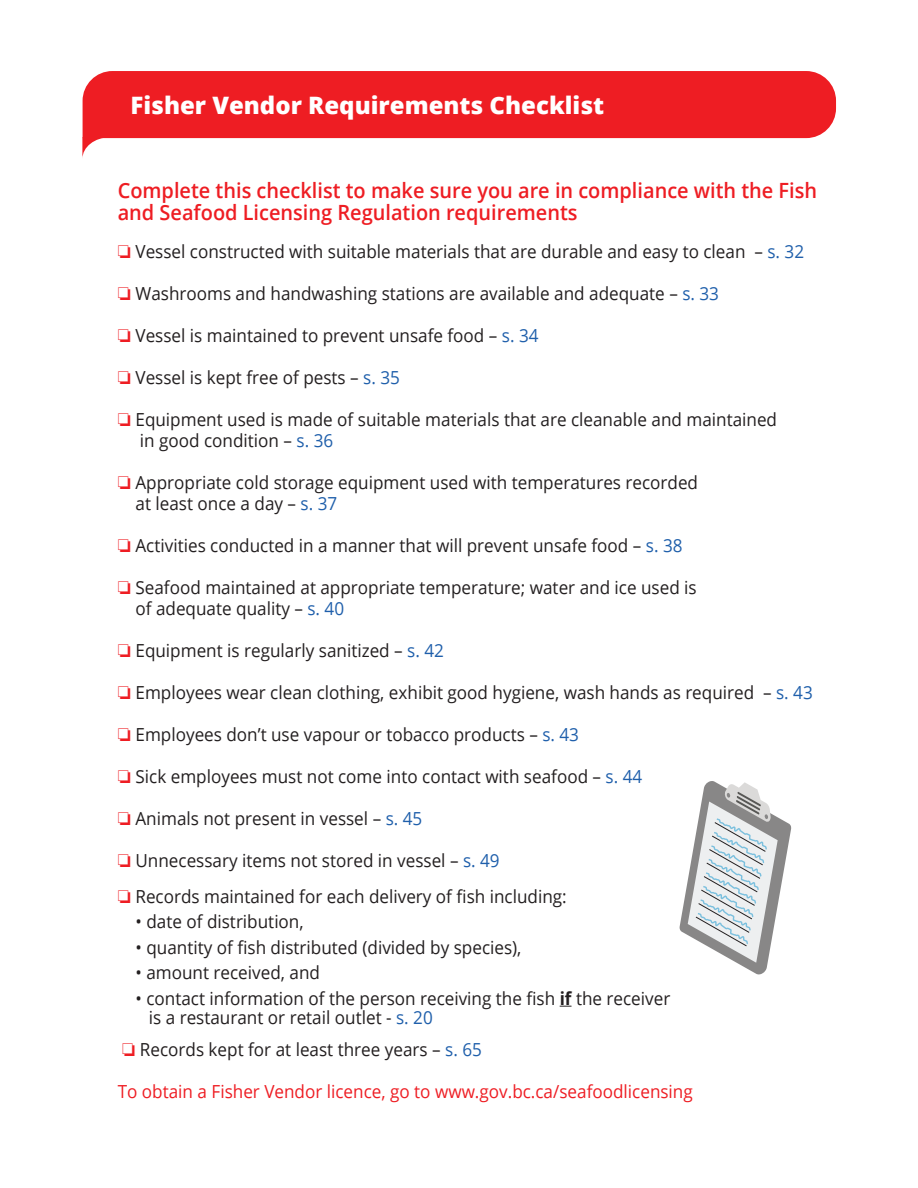
<style>
.page{position:relative;width:918px;height:1188px;background:#fff}
.page>*{position:absolute;margin:0;border:0;box-sizing:border-box;transform-origin:0 0}
.t1{font:800 24px "Open Sans";color:#fff}
.t2{font:600 21px/22.5px "Open Sans";color:#ee1d23;scale:.95 1}
.t3{font:18px/21px "Open Sans";color:#231f20;scale:.95 1}
.t4{font:18px "Open Sans";color:#ee1d23;scale:.95 1}
.s1{color:#ee1d23}
.s2{color:#1f5fab}
.s3{font-weight:700}
</style>
<div class="page">
<div style="left:83px;top:71px;width:753px;height:67px;background:#ee1d23"></div>
<svg style="left:82px;top:137px;width:28px;height:21px"></svg>
<svg style="left:560px;top:1006px;width:12px;height:1px"></svg>
<svg style="left:679px;top:781px;width:112px;height:194px"></svg>
<h1 class="t1" style="left:130px;top:87px;width:475px">Fisher Vendor Requirements Checklist</h1>
<p class="t2" style="left:118px;top:179px;width:738px">Complete this checklist to make sure you are in compliance with the Fish and Seafood Licensing Regulation requirements</p>
<p class="t3" style="left:118px;top:240px;width:724px"><span class="s1">❏</span> Vessel constructed with suitable materials that are durable and easy to clean – <span class="s2">s. 32</span></p>
<p class="t3" style="left:118px;top:282px;width:635px"><span class="s1">❏</span> Washrooms and handwashing stations are available and adequate – <span class="s2">s. 33</span></p>
<p class="t3" style="left:118px;top:324px;width:445px"><span class="s1">❏</span> Vessel is maintained to prevent unsafe food – <span class="s2">s. 34</span></p>
<p class="t3" style="left:118px;top:366px;width:299px"><span class="s1">❏</span> Vessel is kept free of pests – <span class="s2">s. 35</span></p>
<p class="t3" style="left:140px;top:408px;width:672px;text-indent:-22px"><span class="s1">❏</span> Equipment used is made of suitable materials that are cleanable and maintained in good condition – <span class="s2">s. 36</span></p>
<p class="t3" style="left:136px;top:471px;width:594px;text-indent:-18px"><span class="s1">❏</span> Appropriate cold storage equipment used with temperatures recorded at least once a day – <span class="s2">s. 37</span></p>
<p class="t3" style="left:118px;top:534px;width:596px"><span class="s1">❏</span> Activities conducted in a manner that will prevent unsafe food – <span class="s2">s. 38</span></p>
<p class="t3" style="left:136px;top:576px;width:592px;text-indent:-18px"><span class="s1">❏</span> Seafood maintained at appropriate temperature; water and ice used is of adequate quality – <span class="s2">s. 40</span></p>
<p class="t3" style="left:118px;top:639px;width:345px"><span class="s1">❏</span> Equipment is regularly sanitized – <span class="s2">s. 42</span></p>
<p class="t3" style="left:118px;top:681px;width:733px"><span class="s1">❏</span> Employees wear clean clothing, exhibit good hygiene, wash hands as required – <span class="s2">s. 43</span></p>
<p class="t3" style="left:118px;top:723px;width:487px"><span class="s1">❏</span> Employees don’t use vapour or tobacco products – <span class="s2">s. 43</span></p>
<p class="t3" style="left:118px;top:765px;width:554px"><span class="s1">❏</span> Sick employees must not come into contact with seafood – <span class="s2">s. 44</span></p>
<p class="t3" style="left:118px;top:807px;width:322px"><span class="s1">❏</span> Animals not present in vessel – <span class="s2">s. 45</span></p>
<p class="t3" style="left:118px;top:842px;width:474px;line-height:36px"><span class="s1">❏</span> Unnecessary items not stored in vessel – <span class="s2">s. 49<br></span><span class="s1">❏</span> Records maintained for each delivery of fish including:</p>
<p class="t3" style="left:136px;top:911px;width:179px">• date of distribution,</p>
<p class="t3" style="left:136px;top:936px;width:408px">• quantity of fish distributed (divided by species),</p>
<p class="t3" style="left:136px;top:962px;width:196px">• amount received, and</p>
<p class="t3" style="left:149px;top:988px;width:550px;line-height:19.5px;text-indent:-13px">• contact information of the person receiving the fish <span class="s3">if</span> the receiver is a restaurant or retail outlet - <span class="s2">s. 20</span></p>
<p class="t3" style="left:122px;top:1038px;width:380px"><span class="s1">❏</span> Records kept for at least three years – <span class="s2">s. 65</span></p>
<p class="t4" style="left:118px;top:1079px;width:607px">To obtain a Fisher Vendor licence, go to www.gov.bc.ca/seafoodlicensing</p>
</div>
